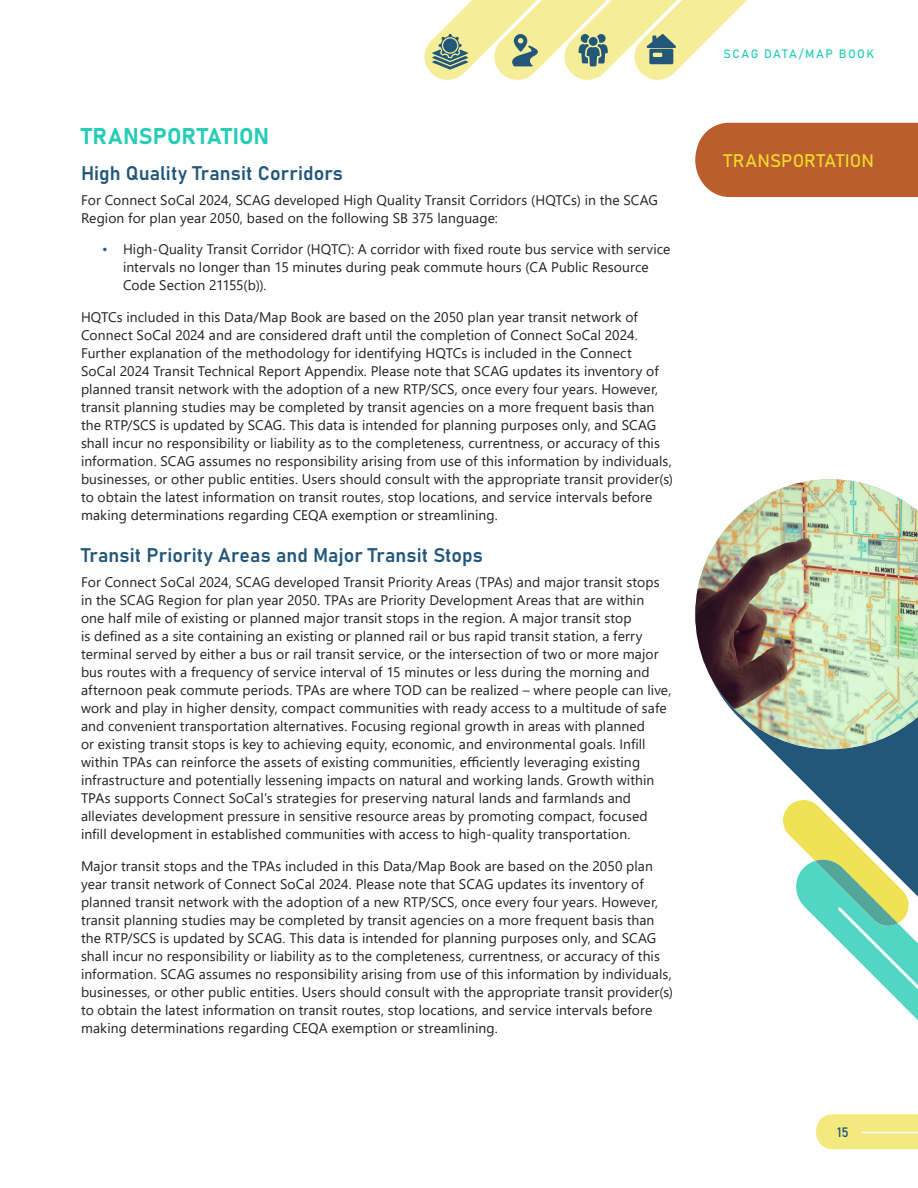
<style>
.page{position:relative;width:918px;height:1188px;background:#fff}
.page>*{position:absolute;margin:0;border:0;box-sizing:border-box;transform-origin:0 0}
.Heading_1_More_Space{font:22.5px "Bahnschrift";letter-spacing:.005em;color:#26ccb5}
.Heading_2{font:19.5px "Bahnschrift";letter-spacing:.005em;color:#22577a}
.Chapter_title_Right{font:18px "Bahnschrift";letter-spacing:.01em;color:#ebdb29}
.t1{font:13.8px/18px "Segoe UI";letter-spacing:.01em;color:#231f20}
.t2{font:13.5px "Bahnschrift";color:#22577a}
.t3{font:12px "Bahnschrift";letter-spacing:.12em;color:#26ccb5}
.s1{color:#26557f}
</style>
<div class="page">
<div style="left:695px;top:123px;width:223px;height:74px;background:#bc5d2e"></div>
<svg style="left:770px;top:749px;width:148px;height:401px"></svg>
<svg style="left:424px;top:0;width:323px;height:80px"></svg>
<svg style="left:781px;top:800px;width:137px;height:265px"></svg>
<img style="left:695px;top:479px;width:223px;height:270px">
<p class="Heading_1_More_Space" style="left:81px;top:119px;width:190px">TRANSPORTATION</p>
<p class="Heading_2" style="left:81px;top:158px;width:264px">High Quality Transit Corridors</p>
<p class="t1" style="left:81px;top:189px;width:579px">For Connect SoCal 2024, SCAG developed High Quality Transit Corridors (HQTCs) in the SCAG<br>Region for plan year 2050, based on the following SB 375 language:</p>
<p class="t1" style="left:123px;top:239px;width:549px;text-indent:-21px"><span class="s1">•</span> High-Quality Transit Corridor (HQTC): A corridor with fixed route bus service with service intervals no longer than 15 minutes during peak commute hours (CA Public Resource<br>Code Section 21155(b)).</p>
<p class="t1" style="left:81px;top:306px;width:594px">HQTCs included in this Data/Map Book are based on the 2050 plan year transit network of Connect SoCal 2024 and are considered draft until the completion of Connect SoCal 2024.<br>Further explanation of the methodology for identifying HQTCs is included in the Connect<br>SoCal 2024 Transit Technical Report Appendix. Please note that SCAG updates its inventory of planned transit network with the adoption of a new RTP/SCS, once every four years. However, transit planning studies may be completed by transit agencies on a more frequent basis than the RTP/SCS is updated by SCAG. This data is intended for planning purposes only, and SCAG shall incur no responsibility or liability as to the completeness, currentness, or accuracy of this information. SCAG assumes no responsibility arising from use of this information by individuals, businesses, or other public entities. Users should consult with the appropriate transit provider(s) to obtain the latest information on transit routes, stop locations, and service intervals before making determinations regarding CEQA exemption or streamlining.</p>
<p class="Heading_2" style="left:81px;top:541px;width:403px">Transit Priority Areas and Major Transit Stops</p>
<p class="t1" style="left:81px;top:572px;width:592px">For Connect SoCal 2024, SCAG developed Transit Priority Areas (TPAs) and major transit stops in the SCAG Region for plan year 2050. TPAs are Priority Development Areas that are within<br>one half mile of existing or planned major transit stops in the region. A major transit stop<br>is defined as a site containing an existing or planned rail or bus rapid transit station, a ferry terminal served by either a bus or rail transit service, or the intersection of two or more major bus routes with a frequency of service interval of 15 minutes or less during the morning and afternoon peak commute periods. TPAs are where TOD can be realized – where people can live, work and play in higher density, compact communities with ready access to a multitude of safe and convenient transportation alternatives. Focusing regional growth in areas with planned<br>or existing transit stops is key to achieving equity, economic, and environmental goals. Infill within TPAs can reinforce the assets of existing communities, efficiently leveraging existing infrastructure and potentially lessening impacts on natural and working lands. Growth within TPAs supports Connect SoCal’s strategies for preserving natural lands and farmlands and alleviates development pressure in sensitive resource areas by promoting compact, focused infill development in established communities with access to high-quality transportation.</p>
<p class="t1" style="left:81px;top:855px;width:594px">Major transit stops and the TPAs included in this Data/Map Book are based on the 2050 plan year transit network of Connect SoCal 2024. Please note that SCAG updates its inventory of planned transit network with the adoption of a new RTP/SCS, once every four years. However, transit planning studies may be completed by transit agencies on a more frequent basis than the RTP/SCS is updated by SCAG. This data is intended for planning purposes only, and SCAG shall incur no responsibility or liability as to the completeness, currentness, or accuracy of this information. SCAG assumes no responsibility arising from use of this information by individuals, businesses, or other public entities. Users should consult with the appropriate transit provider(s) to obtain the latest information on transit routes, stop locations, and service intervals before making determinations regarding CEQA exemption or streamlining.</p>
<p class="t3" style="left:724px;top:44px;width:152px">SCAG DATA/MAP BOOK</p>
<p class="Chapter_title_Right" style="left:724px;top:147px;width:152px">TRANSPORTATION</p>
<p class="t2" style="left:837px;top:1122px;width:13px">15</p>
</div>
